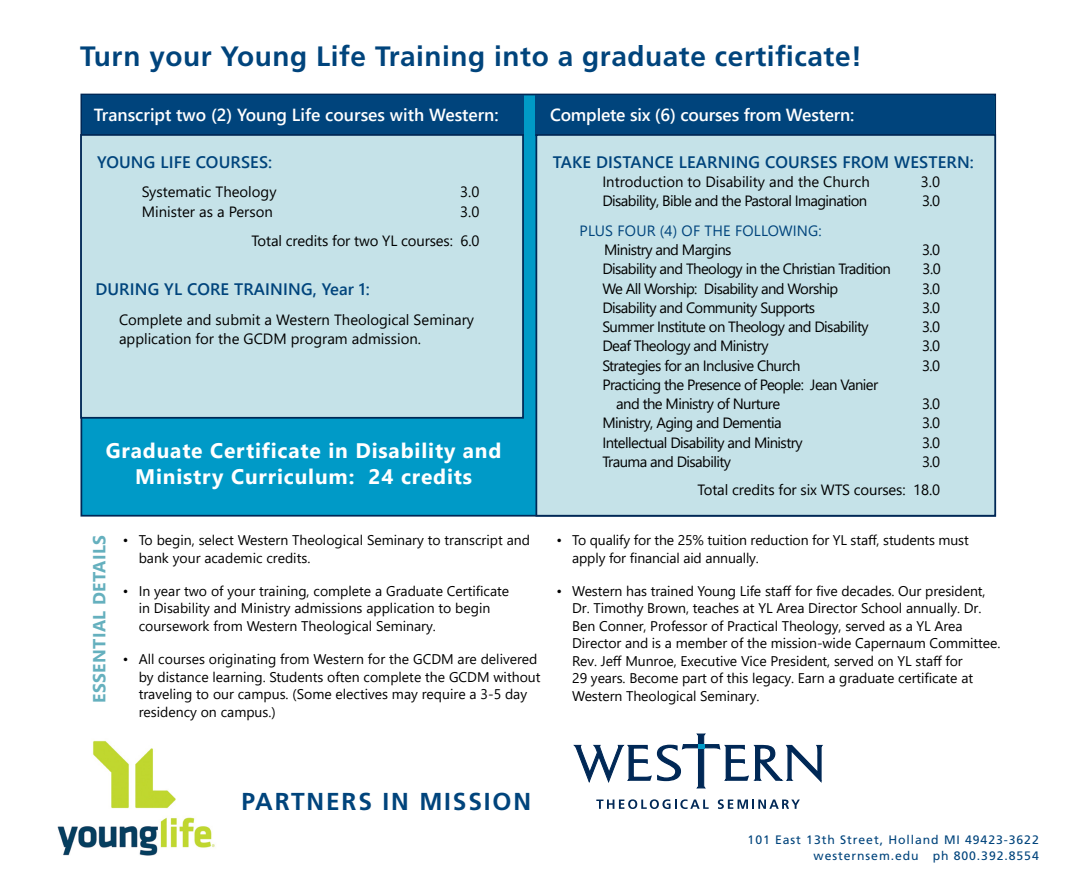
<style>
.page{position:relative;width:1071px;height:882px;background:#fff}
.page>*{position:absolute;margin:0;border:0;box-sizing:border-box;transform-origin:0 0}
.t1{font:700 28px "Frutiger LT Std";letter-spacing:.02em;color:#00447c}
.t2{font:700 24.5px "Frutiger LT Std";letter-spacing:.075em;color:#00447c}
.t3{font:700 21px/25.2px "Segoe UI";letter-spacing:.04em;color:#fff;text-align:center}
.t4{font:600 17.5px "Segoe UI";color:#fff}
.t5{font:700 17.5px "Segoe UI";letter-spacing:.02em;color:#65b0be}
.charts{font:600 16.62px "Segoe UI";letter-spacing:.01em;color:#00447c}
.charts-2{font:14.88px "Segoe UI";letter-spacing:-.04em;color:#000}
.charts-3{font:14.88px/19.2px "Segoe UI";color:#000}
.charts-4{font:14.88px "Segoe UI";letter-spacing:-.01em;color:#000}
.charts-5{font:14.88px "Segoe UI";letter-spacing:.01em;color:#00447c}
.t6{font:14px/17.5px "Segoe UI";letter-spacing:-.005em;color:#000}
.t7{font:12.25px "Frutiger LT Std";letter-spacing:.075em;color:#00447c}
</style>
<div class="page">
<div style="left:80px;top:94px;width:916px;height:423px;background:#009ac7;border:2px solid #002856"></div>
<div style="left:536px;top:96px;width:458px;height:40px;background:#00447c"></div>
<div style="left:83px;top:96px;width:441px;height:40px;background:#00447c"></div>
<svg style="left:573px;top:734px;width:250px;height:55px"></svg>
<svg style="left:596px;top:799px;width:113px;height:10px"></svg>
<svg style="left:718px;top:799px;width:82px;height:10px"></svg>
<div style="left:80px;top:134px;width:444px;height:285px;background:#c5e2e8;border:2px solid #002856"></div>
<div style="left:536px;top:134px;width:460px;height:383px;background:#c5e2e8;border:2px solid #002856"></div>
<img style="left:57px;top:740px;width:158px;height:116px">
<p class="t1" style="left:80px;top:39px;width:783px">Turn your Young Life Training into a graduate certificate!</p>
<p class="t4" style="left:94px;top:98px;width:407px">Transcript two (2) Young Life courses with Western:</p>
<p class="t4" style="left:550px;top:98px;width:306px">Complete six (6) courses from Western:</p>
<p class="charts" style="left:553px;top:146px;width:423px">TAKE DISTANCE LEARNING COURSES FROM WESTERN:</p>
<p class="charts-3" style="left:602px;top:171px;width:269px">Introduction to Disability and the Church</p>
<p class="charts-2" style="left:921px;top:168px;width:21px">3.0</p>
<p class="charts-2" style="left:602px;top:187px;width:267px">Disability, Bible and the Pastoral Imagination</p>
<p class="charts-2" style="left:922px;top:187px;width:20px">3.0</p>
<p class="charts-5" style="left:580px;top:217px;width:244px">PLUS FOUR (4) OF THE FOLLOWING:</p>
<p class="charts-2" style="left:604px;top:236px;width:129px">Ministry and Margins</p>
<p class="charts-2" style="left:922px;top:236px;width:20px">3.0</p>
<p class="charts-2" style="left:602px;top:255px;width:290px">Disability and Theology in the Christian Tradition</p>
<p class="charts-2" style="left:923px;top:255px;width:20px">3.0</p>
<p class="charts-2" style="left:602px;top:274px;width:237px">We All Worship: Disability and Worship</p>
<p class="charts-2" style="left:922px;top:274px;width:20px">3.0</p>
<p class="charts-2" style="left:602px;top:294px;width:214px">Disability and Community Supports</p>
<p class="charts-2" style="left:922px;top:294px;width:20px">3.0</p>
<p class="charts-2" style="left:602px;top:313px;width:268px">Summer Institute on Theology and Disability</p>
<p class="charts-2" style="left:922px;top:313px;width:20px">3.0</p>
<p class="charts-2" style="left:602px;top:332px;width:168px">Deaf Theology and Ministry</p>
<p class="charts-2" style="left:922px;top:332px;width:20px">3.0</p>
<p class="charts-2" style="left:602px;top:351px;width:200px">Strategies for an Inclusive Church</p>
<p class="charts-2" style="left:922px;top:351px;width:20px">3.0</p>
<p class="charts-2" style="left:602px;top:371px;width:277px">Practicing the Presence of People: Jean Vanier</p>
<p class="charts-2" style="left:616px;top:390px;width:166px">and the Ministry of Nurture</p>
<p class="charts-2" style="left:922px;top:390px;width:20px">3.0</p>
<p class="charts-2" style="left:602px;top:409px;width:181px">Ministry, Aging and Dementia</p>
<p class="charts-2" style="left:922px;top:409px;width:20px">3.0</p>
<p class="charts-2" style="left:602px;top:428px;width:202px">Intellectual Disability and Ministry</p>
<p class="charts-2" style="left:922px;top:428px;width:20px">3.0</p>
<p class="charts-2" style="left:602px;top:448px;width:130px">Trauma and Disability</p>
<p class="charts-2" style="left:922px;top:448px;width:20px">3.0</p>
<p class="charts-4" style="left:698px;top:476px;width:244px">Total credits for six WTS courses: 18.0</p>
<p class="t6" style="left:139px;top:530px;width:393px;text-indent:-16px">• To begin, select Western Theological Seminary to transcript and bank your academic credits.</p>
<p class="t6" style="left:139px;top:581px;width:372px;text-indent:-16px">• In year two of your training, complete a Graduate Certificate in Disability and Ministry admissions application to begin coursework from Western Theological Seminary.</p>
<p class="t6" style="left:139px;top:649px;width:403px;text-indent:-16px">• All courses originating from Western for the GCDM are delivered by distance learning. Students often complete the GCDM without traveling to our campus. (Some electives may require a 3-5 day residency on campus.)</p>
<p class="charts" style="left:97px;top:146px;width:177px">YOUNG LIFE COURSES:</p>
<p class="charts-3" style="left:142px;top:181px;width:136px">Systematic Theology</p>
<p class="charts-2" style="left:460px;top:178px;width:21px">3.0</p>
<p class="charts-3" style="left:142px;top:200px;width:133px">Minister as a Person</p>
<p class="charts-2" style="left:460px;top:197px;width:21px">3.0</p>
<p class="charts-4" style="left:251px;top:227px;width:230px">Total credits for two YL courses: 6.0</p>
<p class="charts" style="left:95px;top:274px;width:276px">DURING YL CORE TRAINING, Year 1:</p>
<p class="charts-3" style="left:119px;top:309px;width:357px">Complete and submit a Western Theological Seminary application for the GCDM program admission.</p>
<p class="t3" style="left:106px;top:437px;width:397px">Graduate Certificate in Disability and<br>Ministry Curriculum: 24 credits</p>
<p class="t6" style="left:572px;top:530px;width:398px;text-indent:-16px">• To qualify for the 25% tuition reduction for YL staff, students must apply for financial aid annually.</p>
<p class="t6" style="left:572px;top:581px;width:430px;text-indent:-16px">• Western has trained Young Life staff for five decades. Our president, Dr. Timothy Brown, teaches at YL Area Director School annually. Dr.<br>Ben Conner, Professor of Practical Theology, served as a YL Area Director and is a member of the mission-wide Capernaum Committee.<br>Rev. Jeff Munroe, Executive Vice President, served on YL staff for<br>29 years. Become part of this legacy. Earn a graduate certificate at</p>
<p class="t5" style="left:83px;top:703px;width:169px;rotate:-90deg">ESSENTIAL DETAILS</p>
<p class="t6" style="left:572px;top:686px;width:189px">Western Theological Seminary.</p>
<p class="t2" style="left:242px;top:787px;width:291px">PARTNERS IN MISSION</p>
<p class="t7" style="left:748px;top:832px;width:293px">101 East 13th Street, Holland MI 49423-3622</p>
<p class="t7" style="left:814px;top:848px;width:227px">westernsem.edu ph 800.392.8554</p>
</div>
